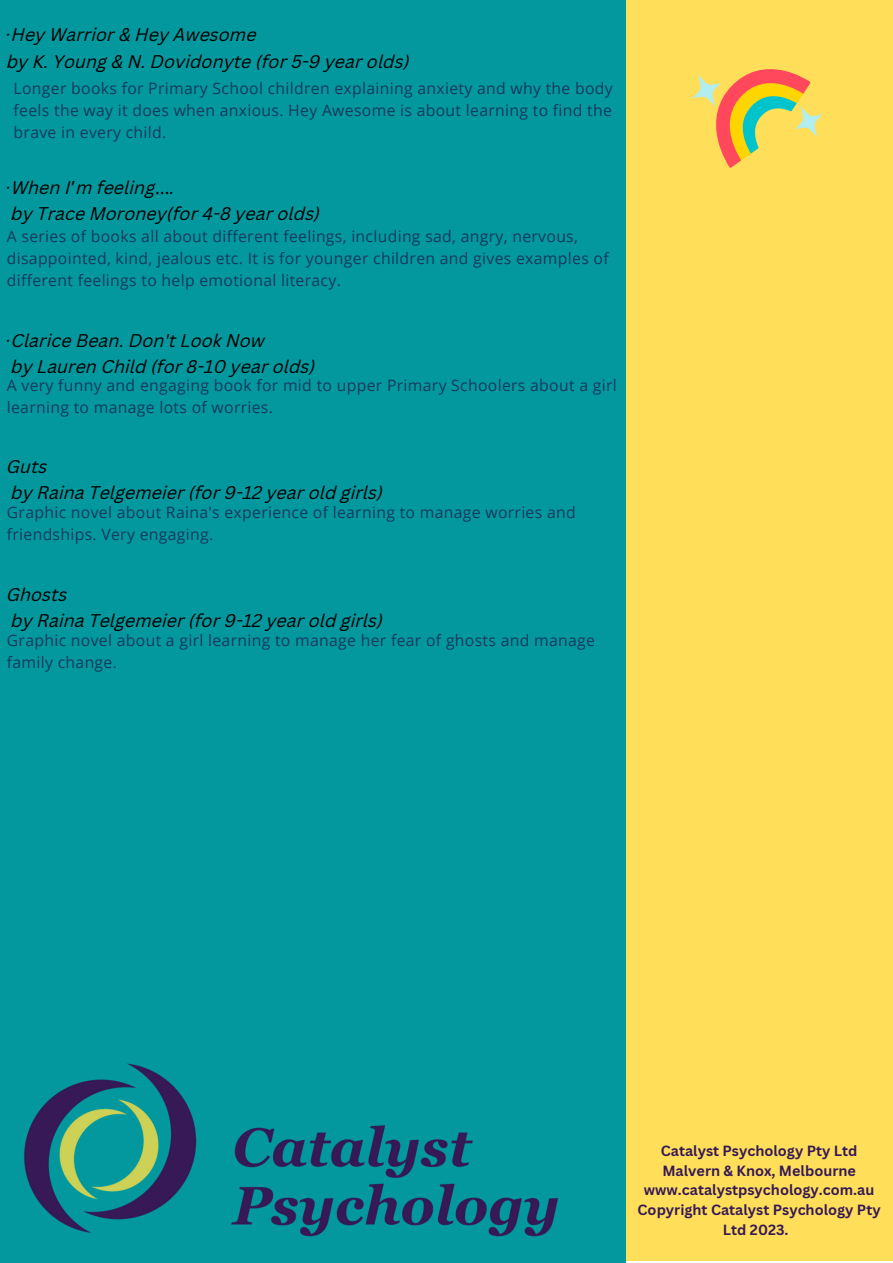
<style>
.page{position:relative;width:893px;height:1263px;background:#fff}
.page>*{position:absolute;margin:0;border:0;box-sizing:border-box;transform-origin:0 0}
.t1{font:italic 17.92px/26.2px "Canva Sans";color:#000}
.t2{font:15.75px/21.9px "Open Sans";letter-spacing:.02em;color:#15395d}
.t3{font:700 14.4px/19.8px "Canva Sans";color:#361956;text-align:center}
.s1{font-family:"Noto Sans Gurmukhi";font-style:normal}
</style>
<div class="page">
<div style="left:625px;top:0;width:268px;height:1261px;background:#ffde59"></div>
<div style="left:0;top:0;width:625px;height:1263px;background:#03989e"></div>
<svg style="left:692px;top:69px;width:131px;height:99px"></svg>
<img style="left:24px;top:1063px;width:173px;height:170px">
<img style="left:231px;top:1125px;width:327px;height:112px">
<p class="t1" style="left:7px;top:23px;width:404px">·Hey Warrior &amp; Hey Awesome<br>by K. Young &amp; N. Dovidonyte (for 5-9 year olds)</p>
<p class="t2" style="left:14px;top:77px;width:600px;text-align:justify">Longer books for Primary School children explaining anxiety and why the body feels the way it does when anxious. Hey Awesome is about learning to find the brave in every child.</p>
<p class="t1" style="left:7px;top:176px;width:315px">·When I<span class="s1">’</span>m feeling<span class="s1">…</span>.<br>by Trace Moroney(for 4-8 year olds)</p>
<p class="t2" style="left:7px;top:225px;width:603px">A series of books all about different feelings, including sad, angry, nervous, disappointed, kind, jealous etc. It is for younger children and gives examples of different feelings to help emotional literacy.</p>
<p class="t1" style="left:7px;top:329px;width:310px">·Clarice Bean. Don't Look Now<br>by Lauren Child (for 8-10 year olds)</p>
<p class="t2" style="left:7px;top:373px;width:611px">A very funny and engaging book for mid to upper Primary Schoolers about a girl learning to manage lots of worries.</p>
<p class="t1" style="left:7px;top:455px;width:377px">Guts<br>by Raina Telgemeier (for 9-12 year old girls)</p>
<p class="t2" style="left:7px;top:501px;width:570px">Graphic novel about Raina's experience of learning to manage worries and friendships. Very engaging.</p>
<p class="t1" style="left:7px;top:583px;width:377px">Ghosts<br>by Raina Telgemeier (for 9-12 year old girls)</p>
<p class="t2" style="left:7px;top:629px;width:590px">Graphic novel about a girl learning to manage her fear of ghosts and manage family change.</p>
<p class="t3" style="left:637px;top:1140px;width:245px">Catalyst Psychology Pty Ltd<br>Malvern &amp; Knox, Melbourne www.catalystpsychology.com.au<br>Copyright Catalyst Psychology Pty<br>Ltd 2023.</p>
</div>
